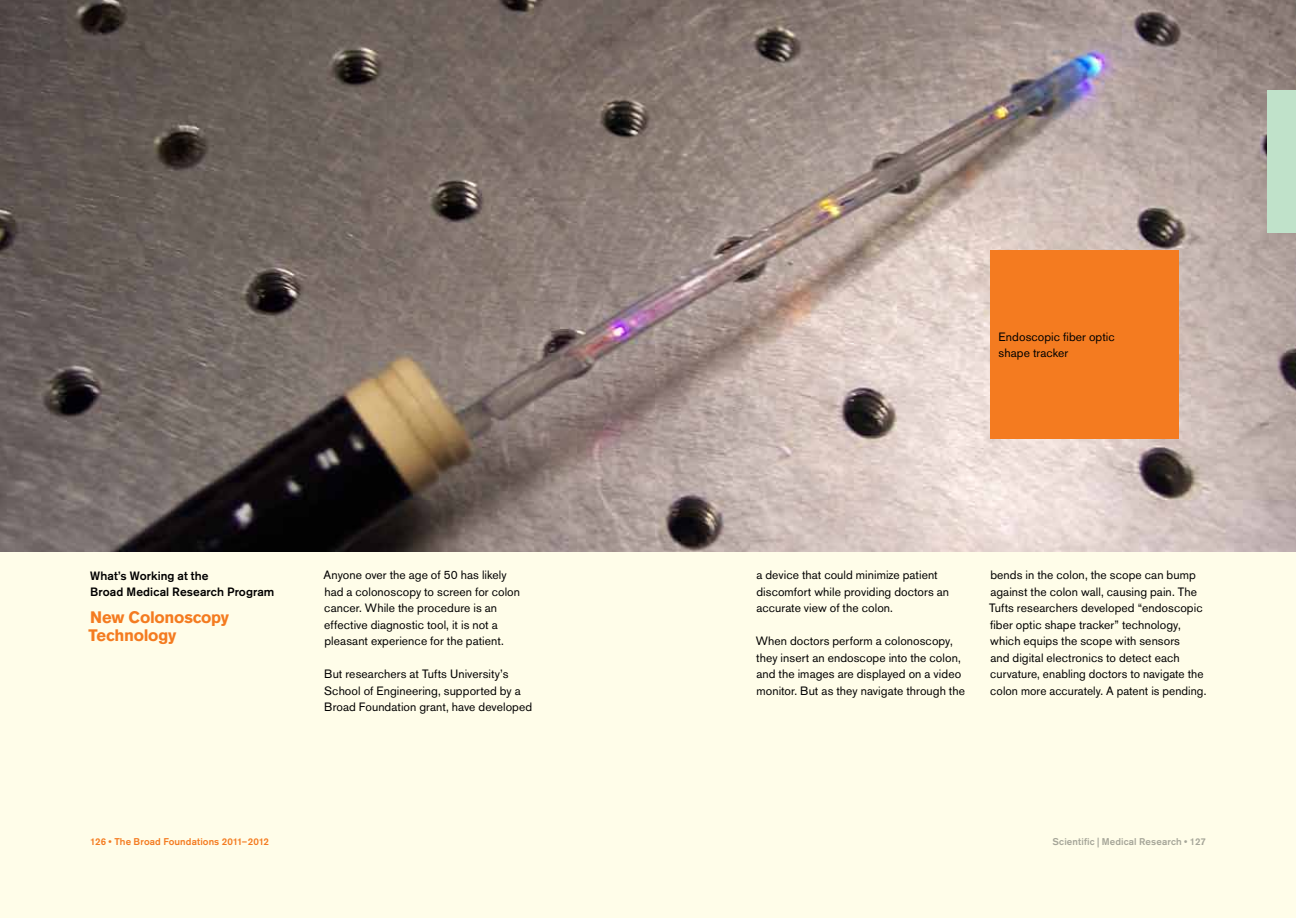
<style>
.page{position:relative;width:1296px;height:918px;background:#fffde9}
.page>*{position:absolute;margin:0;border:0;box-sizing:border-box;transform-origin:0 0}
.t1{font:700 16.5px/18px "Akzidenz Grotesk BE";letter-spacing:-.015em;color:#f47b20}
.t2{font:12px/16.5px "Akzidenz Grotesk BE";letter-spacing:.005em;color:#000}
.t3{font:500 12px/16.5px "Akzidenz Grotesk BE";letter-spacing:.005em;color:#000}
.t4{font:500 9.75px "Akzidenz Grotesk BE";letter-spacing:.01em;color:#f47b20}
.t5{font:500 9.75px "Akzidenz Grotesk BE";letter-spacing:.015em;color:#a6a699}
</style>
<div class="page">
<img style="left:0;top:0;width:1296px;height:552px">
<div style="left:1268px;top:90px;width:28px;height:142px;background:#c0e2ca"></div>
<div style="left:990px;top:250px;width:189px;height:189px;background:#f47b20"></div>
<p class="t3" style="left:90px;top:567px;width:186px">What’s Working at the<br>Broad Medical Research Program</p>
<h1 class="t1" style="left:89px;top:608px;width:142px">New Colonoscopy<br>Technology</h1>
<p class="t2" style="left:324px;top:567px;width:198px">Anyone over the age of 50 has likely had a colonoscopy to screen for colon cancer. While the procedure is an effective diagnostic tool, it is not a pleasant experience for the patient.</p>
<p class="t2" style="left:324px;top:666px;width:210px">But researchers at Tufts University’s<br>School of Engineering, supported by a<br>Broad Foundation grant, have developed</p>
<p class="t2" style="left:999px;top:328px;width:118px">Endoscopic fiber optic shape tracker</p>
<p class="t2" style="left:756px;top:567px;width:194px">a device that could minimize patient discomfort while providing doctors an accurate view of the colon.</p>
<p class="t2" style="left:756px;top:633px;width:211px">When doctors perform a colonoscopy, they insert an endoscope into the colon, and the images are displayed on a video monitor. But as they navigate through the</p>
<p class="t2" style="left:989px;top:567px;width:219px">bends in the colon, the scope can bump against the colon wall, causing pain. The Tufts researchers developed “endoscopic fiber optic shape tracker” technology, which equips the scope with sensors<br>and digital electronics to detect each curvature, enabling doctors to navigate the colon more accurately. A patent is pending.</p>
<p class="t4" style="left:90px;top:835px;width:181px">126 • The Broad Foundations 2011–2012</p>
<p class="t5" style="left:1053px;top:835px;width:155px">Scientific | Medical Research • 127</p>
</div>
